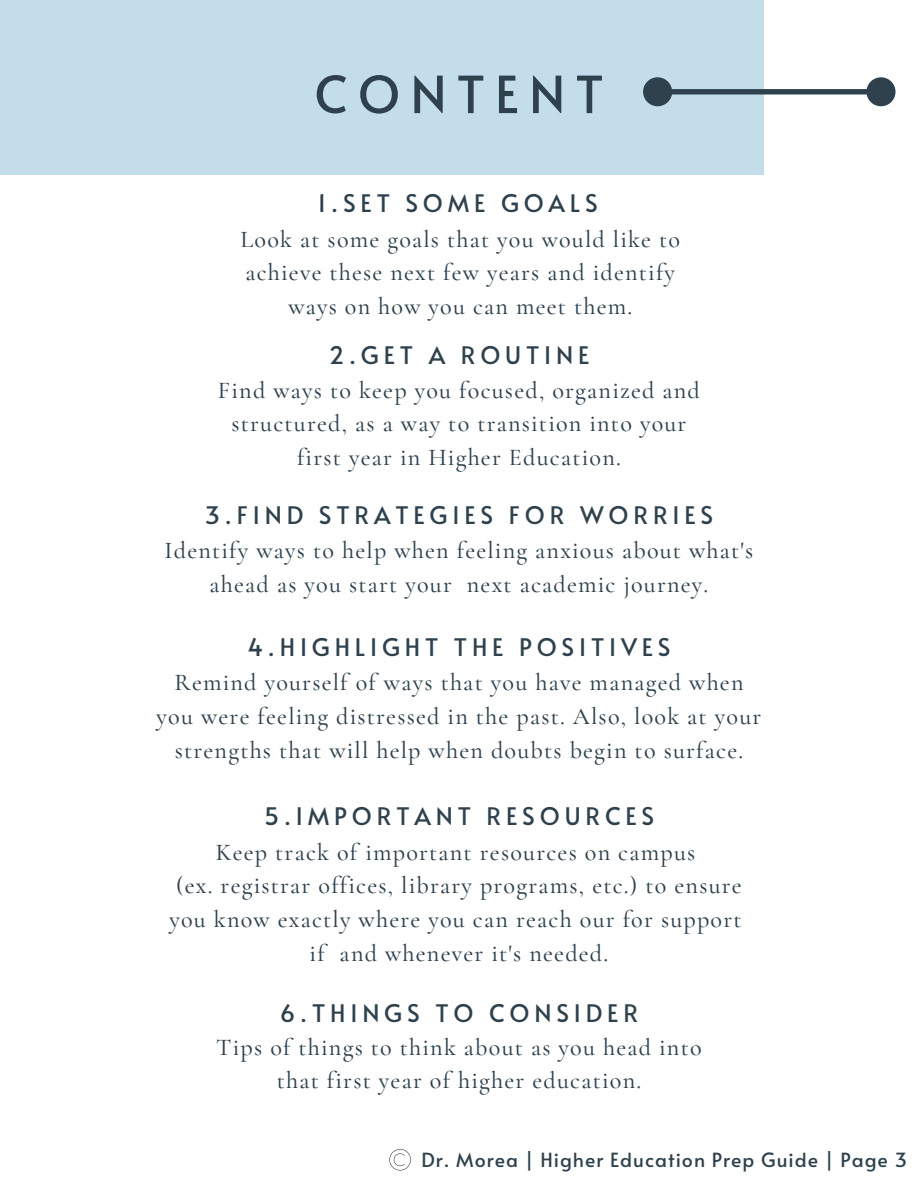
<style>
.page{position:relative;width:918px;height:1188px;background:#fff}
.page>*{position:absolute;margin:0;border:0;box-sizing:border-box;transform-origin:0 0}
.t1{font:51px "Alata";letter-spacing:.2em;color:#2e414d}
.t2{font:500 24.15px/33.8px "Cormorant Garamond";letter-spacing:.05em;color:#2e414d;text-align:center}
.t3{font:24.15px "Alata";letter-spacing:.2em;color:#2e414d}
.t4{font:19.5px "Alata";letter-spacing:.05em;color:#2e414d}
</style>
<div class="page">
<div style="left:0;top:0;width:763px;height:176px;background:#c3ddeb"></div>
<svg style="left:643px;top:77px;width:253px;height:29px"></svg>
<svg style="left:389px;top:1149px;width:22px;height:21px"></svg>
<p class="t1" style="left:315px;top:57px;width:290px">CONTENT</p>
<p class="t3" style="left:318px;top:186px;width:282px">1.SET SOME GOALS</p>
<p class="t2" style="left:241px;top:222px;width:441px">Look at some goals that you would like to achieve these next few years and identify ways on how you can meet them.</p>
<p class="t3" style="left:329px;top:338px;width:262px">2.GET A ROUTINE</p>
<p class="t2" style="left:218px;top:373px;width:484px">Find ways to keep you focused, organized and structured, as a way to transition into your first year in Higher Education.</p>
<p class="t3" style="left:205px;top:497px;width:510px">3.FIND STRATEGIES FOR WORRIES</p>
<p class="t2" style="left:165px;top:534px;width:590px">Identify ways to help when feeling anxious about what's ahead as you start your next academic journey.</p>
<p class="t3" style="left:247px;top:629px;width:425px">4.HIGHLIGHT THE POSITIVES</p>
<p class="t2" style="left:157px;top:666px;width:606px">Remind yourself of ways that you have managed when you were feeling distressed in the past. Also, look at your strengths that will help when doubts begin to surface.</p>
<p class="t3" style="left:264px;top:799px;width:392px">5.IMPORTANT RESOURCES</p>
<p class="t2" style="left:216px;top:835px;width:481px">Keep track of important resources on campus</p>
<p class="t2" style="left:169px;top:869px;width:574px;text-align:left">(ex. registrar offices, library programs, etc.) to ensure you know exactly where you can reach our for support</p>
<p class="t2" style="left:310px;top:936px;width:300px">if and whenever it's needed.</p>
<p class="t3" style="left:280px;top:995px;width:360px">6.THINGS TO CONSIDER</p>
<p class="t2" style="left:216px;top:1030px;width:487px">Tips of things to think about as you head into that first year of higher education.</p>
<p class="t4" style="left:422px;top:1146px;width:487px">Dr. Morea | Higher Education Prep Guide | Page 3</p>
</div>
